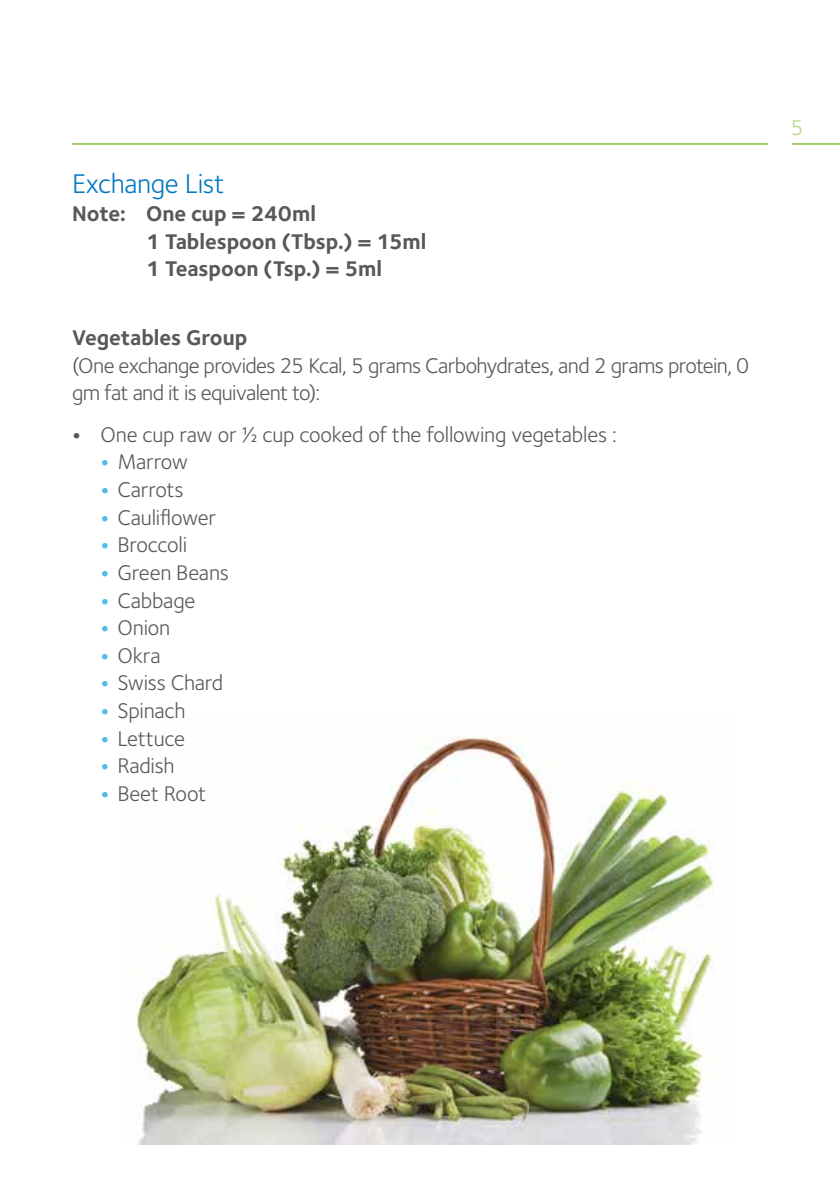
<style>
.page{position:relative;width:840px;height:1191px;background:#fff}
.page>*{position:absolute;margin:0;border:0;box-sizing:border-box;transform-origin:0 0}
.t1{font:28px "Foundry Sterling";letter-spacing:-.015em;color:#0079c1}
.t2{font:22px/27.6px "Foundry Sterling";letter-spacing:-.02em;color:#58595b}
.t3{font:700 22px/27.6px "Foundry Sterling";letter-spacing:-.005em;color:#58595b}
.t4{font:22px "Foundry Sterling";color:#b3d885}
.s1{font-weight:800}
.s2{font-weight:800;color:#54bceb}
</style>
<div class="page">
<hr style="left:72px;top:143px;width:695px;height:2px;background:#a0cf67">
<hr style="left:791px;top:143px;width:48px;height:2px;background:#a0cf67">
<img style="left:136px;top:736px;width:579px;height:408px">
<p class="t1" style="left:72px;top:164px;width:154px">Exchange List</p>
<p class="t3" style="left:146px;top:199px;width:281px;text-indent:-74px">Note: One cup = 240ml<br>1 Tablespoon (Tbsp.) = 15ml<br>1 Teaspoon (Tsp.) = 5ml</p>
<p class="t3" style="left:72px;top:324px;width:177px">Vegetables Group</p>
<p class="t2" style="left:72px;top:351px;width:678px">(One exchange provides 25 Kcal, 5 grams Carbohydrates, and 2 grams protein, 0 gm fat and it is equivalent to):</p>
<p class="t2" style="left:72px;top:420px;width:546px"><span class="s1">•</span> One cup raw or ½ cup cooked of the following vegetables :</p>
<p class="t2" style="left:100px;top:447px;width:89px"><span class="s2">•</span> Marrow</p>
<p class="t2" style="left:100px;top:475px;width:85px"><span class="s2">•</span> Carrots</p>
<p class="t2" style="left:100px;top:503px;width:117px"><span class="s2">•</span> Cauliflower</p>
<p class="t2" style="left:100px;top:530px;width:88px"><span class="s2">•</span> Broccoli</p>
<p class="t2" style="left:100px;top:558px;width:130px"><span class="s2">•</span> Green Beans</p>
<p class="t2" style="left:100px;top:586px;width:97px"><span class="s2">•</span> Cabbage</p>
<p class="t2" style="left:100px;top:613px;width:71px"><span class="s2">•</span> Onion</p>
<p class="t2" style="left:100px;top:641px;width:62px"><span class="s2">•</span> Okra</p>
<p class="t2" style="left:100px;top:668px;width:124px"><span class="s2">•</span> Swiss Chard</p>
<p class="t2" style="left:100px;top:696px;width:87px"><span class="s2">•</span> Spinach</p>
<p class="t2" style="left:100px;top:724px;width:86px"><span class="s2">•</span> Lettuce</p>
<p class="t2" style="left:100px;top:751px;width:76px"><span class="s2">•</span> Radish</p>
<p class="t2" style="left:100px;top:779px;width:107px"><span class="s2">•</span> Beet Root</p>
<p class="t4" style="left:790px;top:112px;width:15px">5</p>
</div>
